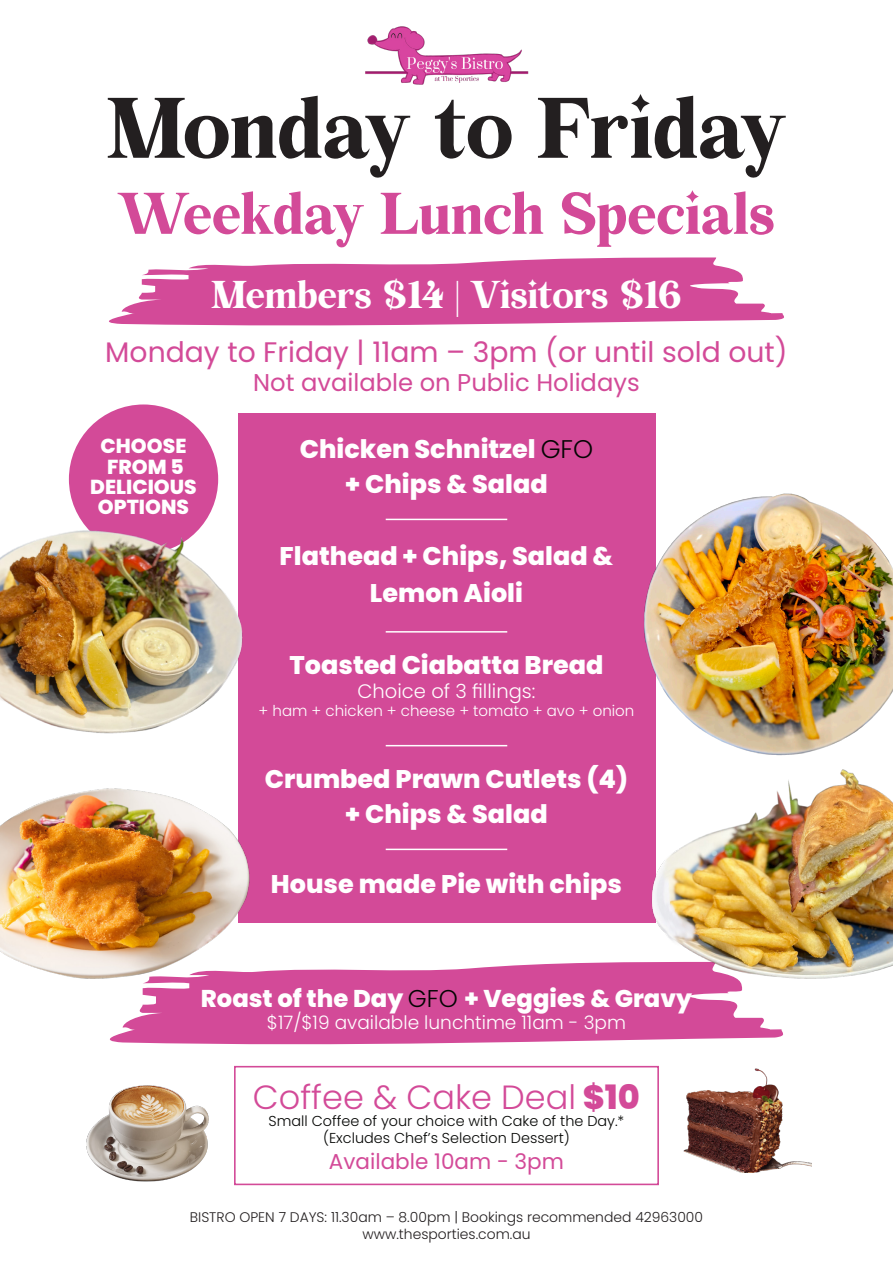
<style>
.page{position:relative;width:893px;height:1263px;background:#fff}
.page>*{position:absolute;margin:0;border:0;box-sizing:border-box;transform-origin:0 0}
.t1{font:74.85px "Bohemian Soul";letter-spacing:-.005em;color:#231f20}
.t2{font:51.3px "Bohemian Soul";color:#d34a98}
.t3{font:33.9px "Bohemian Soul";letter-spacing:-.005em;color:#fff}
.t4{font:300 33.6px "Poppins";color:#d34a98}
.t5{font:28.2px "Poppins";color:#d34a98}
.t6{font:800 25.5px/34.5px "Poppins";color:#fff;text-align:center}
.t7{font:800 24.3px "Poppins";color:#fff}
.t8{font:24.3px "Poppins";color:#d34a98}
.t9{font:21.45px "Poppins";color:#d34a98}
.t10{font:800 20.25px/20.2px "Poppins";color:#fff;text-align:center}
.t11{font:300 19.5px "Poppins";color:#fff}
.t12{font:300 18.6px "Poppins";color:#fff}
.t13{font:300 15px "Poppins";color:#fff}
.t14{font:300 14.4px/17.2px "Poppins";color:#040503;text-align:center}
.t15{font:300 13.95px/16.6px "Poppins";color:#231f20;text-align:center}
.s1{font-weight:300;color:#040503}
.s2{font-weight:800}
</style>
<div class="page">
<img style="left:365px;top:26px;width:164px;height:59px">
<img style="left:86px;top:1085px;width:123px;height:97px">
<img style="left:683px;top:1068px;width:128px;height:104px">
<svg style="left:109px;top:257px;width:675px;height:69px;fill:#d34a98"></svg>
<svg style="left:273px;top:962px;width:510px;height:83px;background:#d85fa4"></svg>
<div style="left:234px;top:1066px;width:425px;height:119px;border:2px solid #d34a98"></div>
<div style="left:69px;top:404px;width:149px;height:150px;background:#d34a98;border-radius:50%"></div>
<div style="left:238px;top:413px;width:417px;height:510px;background:#d34a98"></div>
<hr style="left:386px;top:519px;width:121px;height:1px;background:#fff">
<hr style="left:386px;top:631px;width:121px;height:2px;background:#fff">
<hr style="left:386px;top:745px;width:121px;height:1px;background:#fff">
<hr style="left:386px;top:849px;width:121px;height:1px;background:#fff">
<img style="left:0;top:788px;width:273px;height:257px">
<img style="left:0;top:506px;width:243px;height:228px">
<img style="left:644px;top:488px;width:249px;height:236px">
<img style="left:639px;top:724px;width:254px;height:310px">
<h1 class="t1" style="left:107px;top:88px;width:680px">Monday to Friday</h1>
<h2 class="t2" style="left:118px;top:186px;width:658px">Weekday Lunch Specials</h2>
<h3 class="t3" style="left:211px;top:276px;width:472px">Members $14 | Visitors $16</h3>
<p class="t5" style="left:105px;top:336px;width:684px">Monday to Friday | 11am – 3pm (or until sold out)</p>
<p class="t8" style="left:253px;top:369px;width:388px">Not available on Public Holidays</p>
<p class="t10" style="left:90px;top:436px;width:108px">CHOOSE<br>FROM 5<br>DELICIOUS<br>OPTIONS</p>
<p class="t6" style="left:300px;top:432px;width:295px">Chicken Schnitzel <span class="s1">GFO </span>+ Chips &amp; Salad</p>
<p class="t6" style="left:280px;top:537px;width:335px;line-height:37.5px">Flathead + Chips, Salad &amp;<br>Lemon Aioli</p>
<p class="t6" style="left:290px;top:648px;width:315px">Toasted Ciabatta Bread</p>
<p class="t11" style="left:358px;top:679px;width:179px">Choice of 3 fillings:</p>
<p class="t13" style="left:259px;top:702px;width:377px">+ ham + chicken + cheese + tomato + avo + onion</p>
<p class="t6" style="left:265px;top:762px;width:365px">Crumbed Prawn Cutlets (4) + Chips &amp; Salad</p>
<p class="t6" style="left:271px;top:867px;width:353px">House made Pie with chips</p>
<p class="t7" style="left:201px;top:984px;width:493px">Roast of the Day <span class="s1">GFO</span> + Veggies &amp; Gravy</p>
<p class="t12" style="left:267px;top:1012px;width:360px">$17/$19 available lunchtime 11am - 3pm</p>
<h3 class="t4" style="left:253px;top:1077px;width:388px">Coffee &amp; Cake Deal <span class="s2">$10</span></h3>
<p class="t14" style="left:269px;top:1112px;width:357px">Small Coffee of your choice with Cake of the Day.* (Excludes Chef’s Selection Dessert)</p>
<p class="t9" style="left:329px;top:1149px;width:237px">Available 10am - 3pm</p>
<p class="t15" style="left:190px;top:1209px;width:515px">BISTRO OPEN 7 DAYS: 11.30am – 8.00pm | Bookings recommended 42963000 www.thesporties.com.au</p>
</div>
